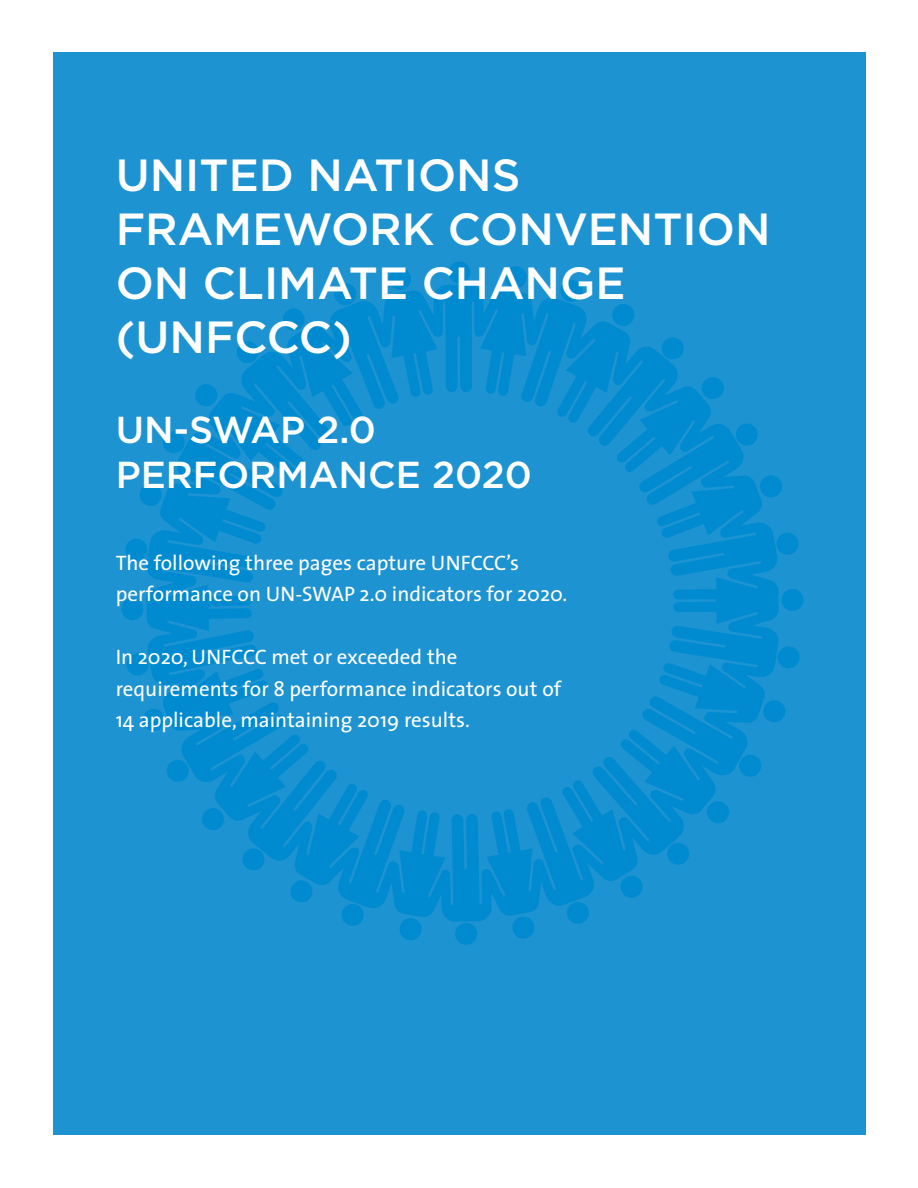
<style>
.page{position:relative;width:918px;height:1188px;background:#fff}
.page>*{position:absolute;margin:0;border:0;box-sizing:border-box;transform-origin:0 0}
.t1{font:500 45px/54px "Gotham";color:#fff}
.t2{font:500 37.5px/45px "Gotham";color:#fff}
.t3{font:21px/31.5px "The Sans";color:#fff}
</style>
<div class="page">
<div style="left:54px;top:52px;width:812px;height:1082px;background:#1e93d2"></div>
<svg style="left:779px;top:479px;width:3px;height:15px"></svg>
<svg style="left:779px;top:533px;width:20px;height:22px"></svg>
<svg style="left:782px;top:589px;width:22px;height:22px"></svg>
<svg style="left:779px;top:646px;width:21px;height:23px"></svg>
<svg style="left:779px;top:701px;width:7px;height:20px"></svg>
<svg style="left:146px;top:285px;width:633px;height:637px"></svg>
<svg style="left:565px;top:900px;width:25px;height:24px"></svg>
<svg style="left:512px;top:916px;width:23px;height:23px"></svg>
<div style="left:455px;top:923px;width:22px;height:22px;background:#008bd1;border-radius:50%"></div>
<svg style="left:399px;top:918px;width:23px;height:22px"></svg>
<svg style="left:340px;top:903px;width:25px;height:23px"></svg>
<svg style="left:290px;top:880px;width:23px;height:23px"></svg>
<svg style="left:241px;top:847px;width:25px;height:25px"></svg>
<svg style="left:202px;top:808px;width:22px;height:22px"></svg>
<svg style="left:165px;top:758px;width:25px;height:25px"></svg>
<svg style="left:142px;top:709px;width:23px;height:22px"></svg>
<svg style="left:126px;top:653px;width:24px;height:24px"></svg>
<svg style="left:121px;top:598px;width:22px;height:22px"></svg>
<svg style="left:125px;top:538px;width:23px;height:23px"></svg>
<svg style="left:139px;top:484px;width:23px;height:22px"></svg>
<svg style="left:161px;top:430px;width:25px;height:25px"></svg>
<svg style="left:195px;top:384px;width:23px;height:23px"></svg>
<svg style="left:235px;top:340px;width:25px;height:25px"></svg>
<svg style="left:282px;top:308px;width:23px;height:23px"></svg>
<svg style="left:333px;top:283px;width:25px;height:24px"></svg>
<svg style="left:389px;top:268px;width:22px;height:22px"></svg>
<div style="left:448px;top:261px;width:22px;height:22px;background:#008bd1;border-radius:50%"></div>
<svg style="left:504px;top:266px;width:23px;height:23px"></svg>
<svg style="left:559px;top:280px;width:25px;height:23px"></svg>
<h1 class="t1" style="left:116px;top:148px;width:657px">UNITED NATIONS<br>FRAMEWORK CONVENTION<br>ON CLIMATE CHANGE (UNFCCC)</h1>
<h2 class="t2" style="left:116px;top:407px;width:418px">UN-SWAP 2.0<br>PERFORMANCE 2020</h2>
<p class="t3" style="left:116px;top:546px;width:453px">The following three pages capture UNFCCC’s performance on UN-SWAP 2.0 indicators for 2020.</p>
<p class="t3" style="left:116px;top:641px;width:447px">In 2020, UNFCCC met or exceeded the requirements for 8 performance indicators out of<br>14 applicable, maintaining 2019 results.</p>
</div>
